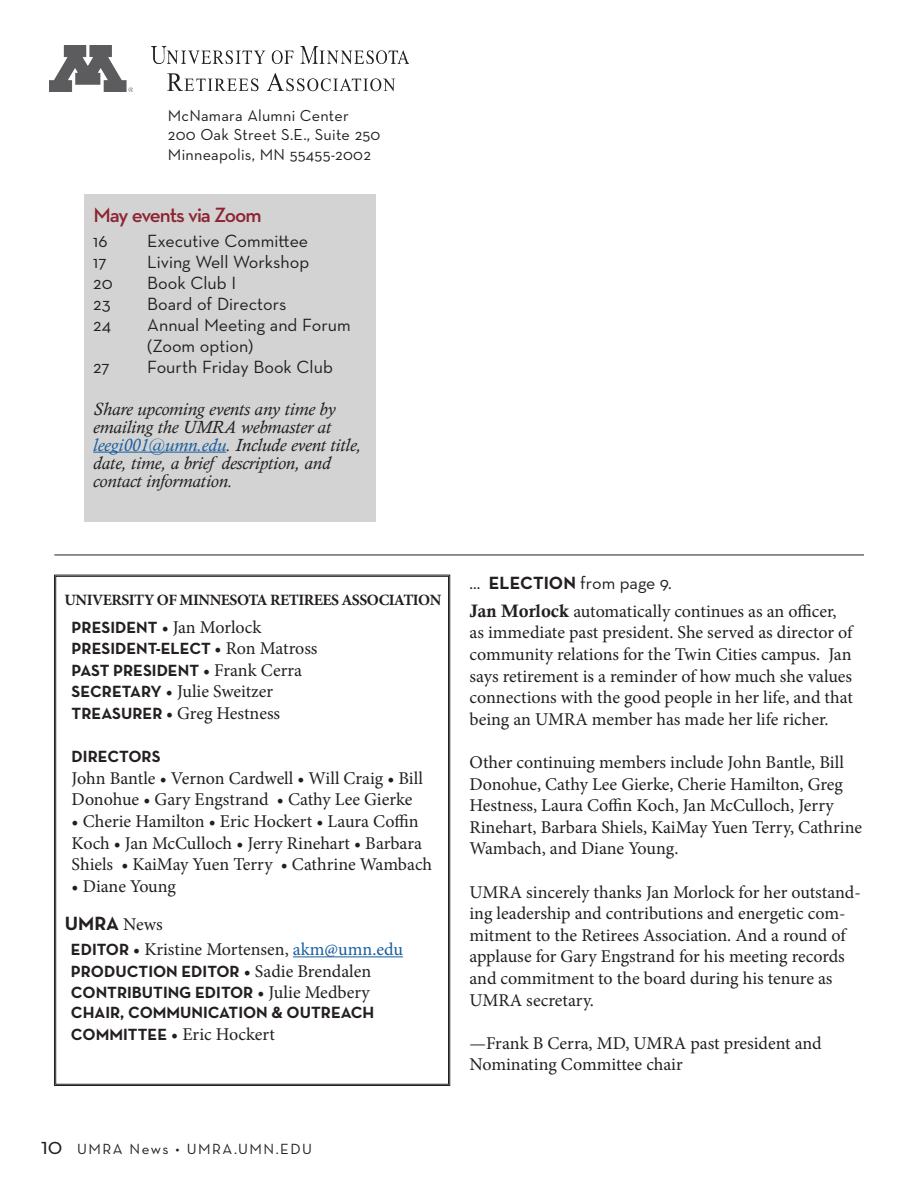
<style>
.page{position:relative;width:918px;height:1188px;background:#fff}
.page>*{position:absolute;margin:0;border:0;box-sizing:border-box;transform-origin:0 0}
.Level_2_Head{font:600 21px "Neutraface Text";letter-spacing:-.055em;color:#8d2431}
.t1{font:700 19.5px "Neutraface Text";color:#231f20}
.t2{font:18px/21.6px "Minion Pro";color:#231f20}
.Level_2_Head-2{font:18px "Neutraface Text";color:#231f20}
.Level_2_Head-3{font:italic 18px/18px "Calisto";color:#231f20}
.t3{font:700 16.5px "Neutraface Text";color:#231f20}
.t4{font:16.2px "Neutraface Text";letter-spacing:.015em;color:#231f20}
.t5{font:700 15.75px "Minion Pro";letter-spacing:-.03em;color:#231f20}
.t6{font:15px "Neutraface Text";letter-spacing:.1em;color:#231f20}
.s1{color:#175d9e}
.s2{font-family:"Neutraface Text";font-weight:700;font-size:16.5px}
.s3{font-family:"Minion Pro";font-weight:400;font-size:18px}
.s4{font-size:24px}
.s5{font-weight:700}
.s6{font-family:"Calis MT Bol"}
</style>
<div class="page">
<img style="left:50px;top:46px;width:83px;height:45px">
<img style="left:152px;top:47px;width:256px;height:16px">
<svg style="left:167px;top:73px;width:228px;height:18px"></svg>
<div style="left:85px;top:194px;width:291px;height:328px;background:#d3d3d3"></div>
<hr style="left:93px;top:452px;width:133px;height:1px;background:#175d9e">
<hr style="left:54px;top:555px;width:810px;height:1px;background:#231f20">
<svg style="left:54px;top:575px;width:396px;height:511px"></svg>
<hr style="left:293px;top:956px;width:110px;height:1px;background:#175d9e">
<p class="t4" style="left:168px;top:105px;width:182px">McNamara Alumni Center</p>
<p class="t4" style="left:168px;top:125px;width:214px">200 Oak Street S.E., Suite 250</p>
<p class="t4" style="left:168px;top:144px;width:205px">Minneapolis, MN 55455-2002</p>
<p class="Level_2_Head" style="left:93px;top:202px;width:170px">May events via Zoom</p>
<p class="Level_2_Head-2" style="left:93px;top:229px;width:16px">16</p>
<p class="Level_2_Head-2" style="left:147px;top:229px;width:163px">Executive Committee</p>
<p class="Level_2_Head-2" style="left:93px;top:250px;width:15px">17</p>
<p class="Level_2_Head-2" style="left:147px;top:250px;width:164px">Living Well Workshop</p>
<p class="Level_2_Head-2" style="left:93px;top:271px;width:21px">20</p>
<p class="Level_2_Head-2" style="left:147px;top:271px;width:90px">Book Club I</p>
<p class="Level_2_Head-2" style="left:93px;top:292px;width:19px">23</p>
<p class="Level_2_Head-2" style="left:147px;top:292px;width:141px">Board of Directors</p>
<p class="Level_2_Head-2" style="left:93px;top:313px;width:19px">24</p>
<p class="Level_2_Head-2" style="left:147px;top:313px;width:205px">Annual Meeting and Forum</p>
<p class="Level_2_Head-2" style="left:147px;top:334px;width:108px">(Zoom option)</p>
<p class="Level_2_Head-2" style="left:93px;top:355px;width:18px">27</p>
<p class="Level_2_Head-2" style="left:147px;top:355px;width:187px">Fourth Friday Book Club</p>
<p class="Level_2_Head-3" style="left:93px;top:400px;width:270px">Share upcoming events any time by emailing the UMRA webmaster at <span class="s1">leegi001@umn.edu</span>. Include event title, date, time, a brief description, and contact information.</p>
<p class="t5" style="left:64px;top:589px;width:378px">UNIVERSITY OF MINNESOTA RETIREES ASSOCIATION</p>
<p class="t2" style="left:72px;top:616px;width:191px"><span class="s2">PRESIDENT</span> • Jan Morlock</p>
<p class="t3" style="left:72px;top:638px;width:247px">PRESIDENT-ELECT <span class="s3">• Ron Matross</span></p>
<p class="t3" style="left:72px;top:660px;width:232px">PAST PRESIDENT <span class="s3">• Frank Cerra</span></p>
<p class="t2" style="left:72px;top:681px;width:203px"><span class="s2">SECRETARY</span> • Julie Sweitzer</p>
<p class="t2" style="left:72px;top:703px;width:210px"><span class="s2">TREASURER</span> • Greg Hestness</p>
<p class="t3" style="left:72px;top:746px;width:90px">DIRECTORS</p>
<p class="t2" style="left:72px;top:767px;width:353px">John Bantle • Vernon Cardwell • Will Craig • Bill<br>Donohue • Gary Engstrand • Cathy Lee Gierke</p>
<p class="t2" style="left:72px;top:811px;width:362px">• Cherie Hamilton • Eric Hockert • Laura Coffin<br>Koch • Jan McCulloch • Jerry Rinehart • Barbara<br>Shiels • KaiMay Yuen Terry • Cathrine Wambach</p>
<p class="t2" style="left:72px;top:875px;width:106px">• Diane Young</p>
<p class="t1" style="left:65px;top:911px;width:100px">UMRA <span class="s3">News</span></p>
<p class="t2" style="left:71px;top:939px;width:334px"><span class="s2">EDITOR</span> • Kristine Mortensen, <span class="s1">akm@umn.edu</span></p>
<p class="t3" style="left:71px;top:960px;width:302px">PRODUCTION EDITOR <span class="s3">• Sadie Brendalen</span></p>
<p class="t3" style="left:71px;top:982px;width:300px">CONTRIBUTING EDITOR <span class="s3">• Julie Medbery</span></p>
<p class="t3" style="left:71px;top:1002px;width:305px">CHAIR, COMMUNICATION &amp; OUTREACH</p>
<p class="t2" style="left:71px;top:1023px;width:205px"><span class="s2">COMMITTEE</span> • Eric Hockert</p>
<p class="t6" style="left:41px;top:1140px;width:272px"><span class="s4">10</span> UMRA News • UMRA.UMN.EDU</p>
<p class="Level_2_Head-2" style="left:470px;top:572px;width:204px">... <span class="s5">ELECTION</span> from page 9.</p>
<p class="t2" style="left:470px;top:600px;width:385px"><span class="s6">Jan Morlock</span> automatically continues as an officer, as immediate past president. She served as director of community relations for the Twin Cities campus. Jan says retirement is a reminder of how much she values connections with the good people in her life, and that being an UMRA member has made her life richer.</p>
<p class="t2" style="left:470px;top:752px;width:394px">Other continuing members include John Bantle, Bill Donohue, Cathy Lee Gierke, Cherie Hamilton, Greg Hestness, Laura Coffin Koch, Jan McCulloch, Jerry Rinehart, Barbara Shiels, KaiMay Yuen Terry, Cathrine Wambach, and Diane Young.</p>
<p class="t2" style="left:470px;top:881px;width:393px">UMRA sincerely thanks Jan Morlock for her outstand&shy;ing leadership and contributions and energetic com&shy;mitment to the Retirees Association. And a round of applause for Gary Engstrand for his meeting records and commitment to the board during his tenure as UMRA secretary.</p>
<p class="t2" style="left:470px;top:1032px;width:354px">—Frank B Cerra, MD, UMRA past president and<br>Nominating Committee chair</p>
</div>
